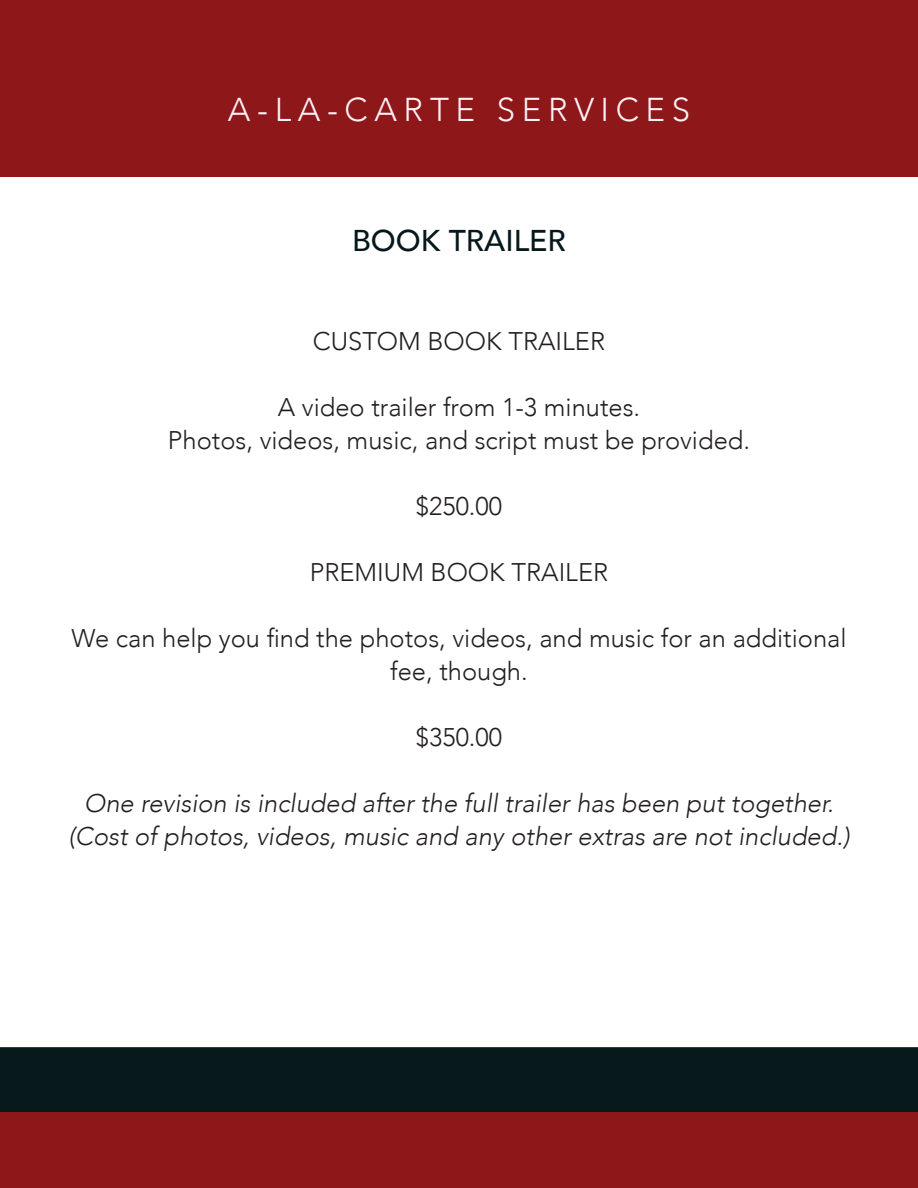
<style>
.page{position:relative;width:918px;height:1188px;background:#fff}
.page>*{position:absolute;margin:0;border:0;box-sizing:border-box;transform-origin:0 0}
.t1{font:300 33px "Avenir";letter-spacing:.2em;color:#fcf1f6}
.t2{font:500 30px "Avenir";color:#06181b}
.t3{font:300 25.5px/33px "Avenir";color:#231f20;text-align:center}
.t4{font:italic 300 25.5px/33px "Avenir";color:#231f20;text-align:center}
</style>
<div class="page">
<div style="left:0;top:1048px;width:918px;height:140px;background:#8e171a"></div>
<div style="left:0;top:1048px;width:918px;height:64px;background:#08191b"></div>
<div style="left:0;top:0;width:918px;height:176px;background:#8e171a"></div>
<p class="t1" style="left:228px;top:90px;width:464px">A-LA-CARTE SERVICES</p>
<p class="t2" style="left:352px;top:215px;width:215px">BOOK TRAILER</p>
<p class="t3" style="left:313px;top:325px;width:294px">CUSTOM BOOK TRAILER</p>
<p class="t3" style="left:168px;top:391px;width:584px">A video trailer from 1-3 minutes.<br>Photos, videos, music, and script must be provided.</p>
<p class="t3" style="left:416px;top:490px;width:88px">$250.00</p>
<p class="t3" style="left:310px;top:556px;width:300px">PREMIUM BOOK TRAILER</p>
<p class="t3" style="left:72px;top:622px;width:777px">We can help you find the photos, videos, and music for an additional fee, though.</p>
<p class="t3" style="left:416px;top:721px;width:88px">$350.00</p>
<p class="t4" style="left:68px;top:787px;width:783px">One revision is included after the full trailer has been put together. (Cost of photos, videos, music and any other extras are not included.)</p>
</div>
